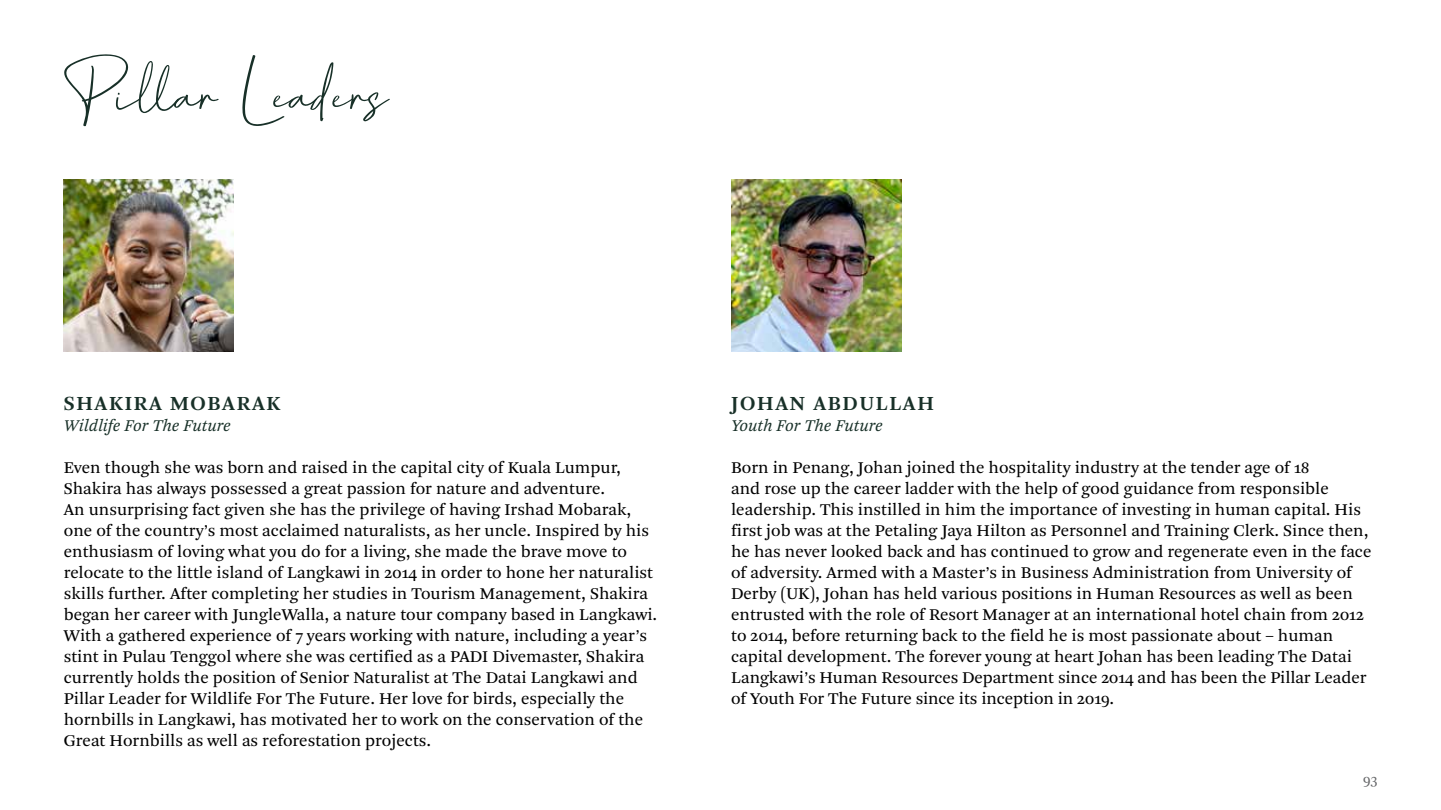
<style>
.page{position:relative;width:1441px;height:810px;background:#fff}
.page>*{position:absolute;margin:0;border:0;box-sizing:border-box;transform-origin:0 0}
.t1{font:63px "Port Harcourt";color:#183028}
.t2{font:600 21px "Arnhem Datai";letter-spacing:.08em;color:#183028}
.t3{font:17.25px/21px "Arnhem Datai Blond";color:#000}
.t4{font:italic 17.25px "Arnhem Datai Blond";color:#183028}
.t5{font:15px "Arnhem Datai Blond";color:#636466}
</style>
<div class="page">
<img style="left:64px;top:180px;width:170px;height:171px">
<img style="left:731px;top:180px;width:170px;height:171px">
<h1 class="t1" style="left:64px;top:56px;width:326px">Pillar Leaders</h1>
<p class="t2" style="left:64px;top:389px;width:218px">SHAKIRA MOBARAK</p>
<p class="t4" style="left:64px;top:414px;width:169px">Wildlife For The Future</p>
<p class="t3" style="left:64px;top:457px;width:594px">Even though she was born and raised in the capital city of Kuala Lumpur, Shakira has always possessed a great passion for nature and adventure.<br>An unsurprising fact given she has the privilege of having Irshad Mobarak, one of the country’s most acclaimed naturalists, as her uncle. Inspired by his enthusiasm of loving what you do for a living, she made the brave move to relocate to the little island of Langkawi in 2014 in order to hone her naturalist skills further. After completing her studies in Tourism Management, Shakira began her career with JungleWalla, a nature tour company based in Langkawi.<br>With a gathered experience of 7 years working with nature, including a year’s stint in Pulau Tenggol where she was certified as a PADI Divemaster, Shakira currently holds the position of Senior Naturalist at The Datai Langkawi and Pillar Leader for Wildlife For The Future. Her love for birds, especially the hornbills in Langkawi, has motivated her to work on the conservation of the Great Hornbills as well as reforestation projects.</p>
<p class="t2" style="left:731px;top:389px;width:204px">JOHAN ABDULLAH</p>
<p class="t4" style="left:731px;top:414px;width:153px">Youth For The Future</p>
<p class="t3" style="left:731px;top:457px;width:641px">Born in Penang, Johan joined the hospitality industry at the tender age of 18<br>and rose up the career ladder with the help of good guidance from responsible leadership. This instilled in him the importance of investing in human capital. His first job was at the Petaling Jaya Hilton as Personnel and Training Clerk. Since then, he has never looked back and has continued to grow and regenerate even in the face of adversity. Armed with a Master’s in Business Administration from University of Derby (UK), Johan has held various positions in Human Resources as well as been entrusted with the role of Resort Manager at an international hotel chain from 2012 to 2014, before returning back to the field he is most passionate about – human capital development. The forever young at heart Johan has been leading The Datai Langkawi’s Human Resources Department since 2014 and has been the Pillar Leader of Youth For The Future since its inception in 2019.</p>
<p class="t5" style="left:1362px;top:769px;width:15px">93</p>
</div>
